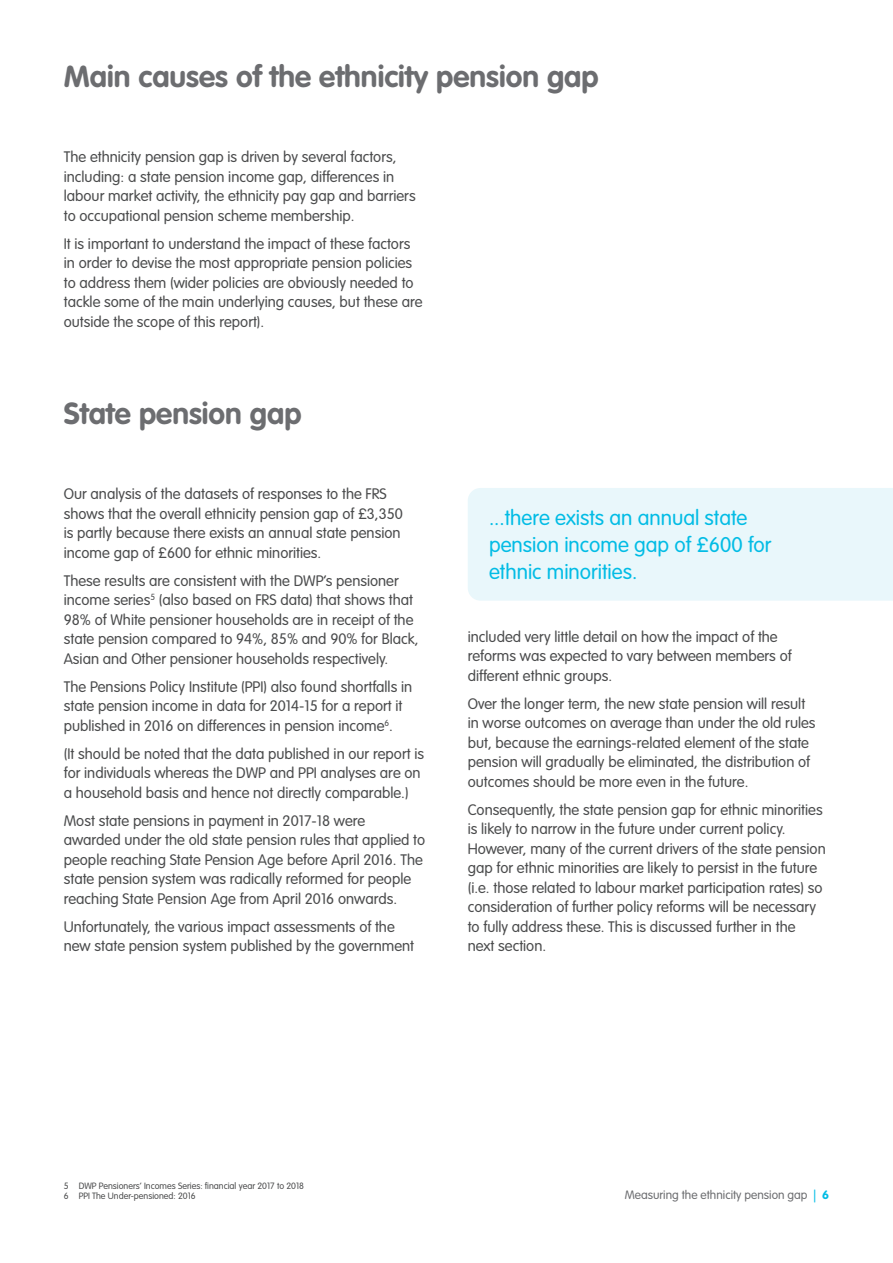
<style>
.page{position:relative;width:893px;height:1263px;background:#fff}
.page>*{position:absolute;margin:0;border:0;box-sizing:border-box;transform-origin:0 0}
.Main_Heading{font:700 30px "VAG Rounded Std";color:#6c6d70}
.Intro_Body_14_18{font:300 21px/27px "VAG Rounded Std";color:#02bce5}
.Body_10_13{font:300 15px/19.5px "VAG Rounded Std";color:#4b4c4d}
.t1{font:300 12px "VAG Rounded Std";color:#6c6d70}
.Footnote{font:300 9px "VAG Rounded Std";color:#4b4c4d}
.s1{color:#02bce5}
.s2{font-weight:700;color:#02bce5}
</style>
<div class="page">
<div style="left:468px;top:488px;width:425px;height:113px;background:#e9f7fb"></div>
<p class="Main_Heading" style="left:64px;top:59px;width:536px">Main causes of the ethnicity pension gap</p>
<p class="Body_10_13" style="left:64px;top:148px;width:353px">The ethnicity pension gap is driven by several factors, including: a state pension income gap, differences in labour market activity, the ethnicity pay gap and barriers to occupational pension scheme membership.</p>
<p class="Body_10_13" style="left:64px;top:234px;width:360px">It is important to understand the impact of these factors in order to devise the most appropriate pension policies to address them (wider policies are obviously needed to tackle some of the main underlying causes, but these are outside the scope of this report).</p>
<p class="Main_Heading" style="left:64px;top:396px;width:239px">State pension gap</p>
<p class="Body_10_13" style="left:64px;top:485px;width:341px">Our analysis of the datasets of responses to the FRS shows that the overall ethnicity pension gap of £3,350 is partly because there exists an annual state pension income gap of £600 for ethnic minorities.</p>
<p class="Body_10_13" style="left:64px;top:571px;width:356px">These results are consistent with the DWP’s pensioner income series<sup>5</sup> (also based on FRS data) that shows that 98% of White pensioner households are in receipt of the state pension compared to 94%, 85% and 90% for Black, Asian and Other pensioner households respectively.</p>
<p class="Body_10_13" style="left:64px;top:677px;width:350px">The Pensions Policy Institute (PPI) also found shortfalls in state pension income in data for 2014-15 for a report it published in 2016 on differences in pension income<sup>6</sup>.</p>
<p class="Body_10_13" style="left:64px;top:744px;width:362px">(It should be noted that the data published in our report is for individuals whereas the DWP and PPI analyses are on a household basis and hence not directly comparable.)</p>
<p class="Body_10_13" style="left:64px;top:811px;width:363px">Most state pensions in payment in 2017-18 were awarded under the old state pension rules that applied to people reaching State Pension Age before April 2016. The state pension system was radically reformed for people reaching State Pension Age from April 2016 onwards.</p>
<p class="Body_10_13" style="left:64px;top:917px;width:352px">Unfortunately, the various impact assessments of the new state pension system published by the government</p>
<p class="Intro_Body_14_18" style="left:489px;top:505px;width:284px">...there exists an annual state pension income gap of £600 for ethnic minorities.</p>
<p class="Body_10_13" style="left:468px;top:627px;width:325px">included very little detail on how the impact of the reforms was expected to vary between members of different ethnic groups.</p>
<p class="Body_10_13" style="left:468px;top:694px;width:349px">Over the longer term, the new state pension will result in worse outcomes on average than under the old rules but, because the earnings-related element of the state pension will gradually be eliminated, the distribution of outcomes should be more even in the future.</p>
<p class="Body_10_13" style="left:468px;top:800px;width:359px">Consequently, the state pension gap for ethnic minorities is likely to narrow in the future under current policy.<br>However, many of the current drivers of the state pension gap for ethnic minorities are likely to persist in the future (i.e. those related to labour market participation rates) so consideration of further policy reforms will be necessary to fully address these. This is discussed further in the next section.</p>
<p class="Footnote" style="left:64px;top:1180px;width:242px">5 DWP Pensioners’ Incomes Series: financial year 2017 to 2018</p>
<p class="Footnote" style="left:64px;top:1191px;width:133px">6 PPI The Under-pensioned: 2016</p>
<p class="t1" style="left:625px;top:1188px;width:206px">Measuring the ethnicity pension gap <span class="s1">|</span> <span class="s2">6</span></p>
</div>
